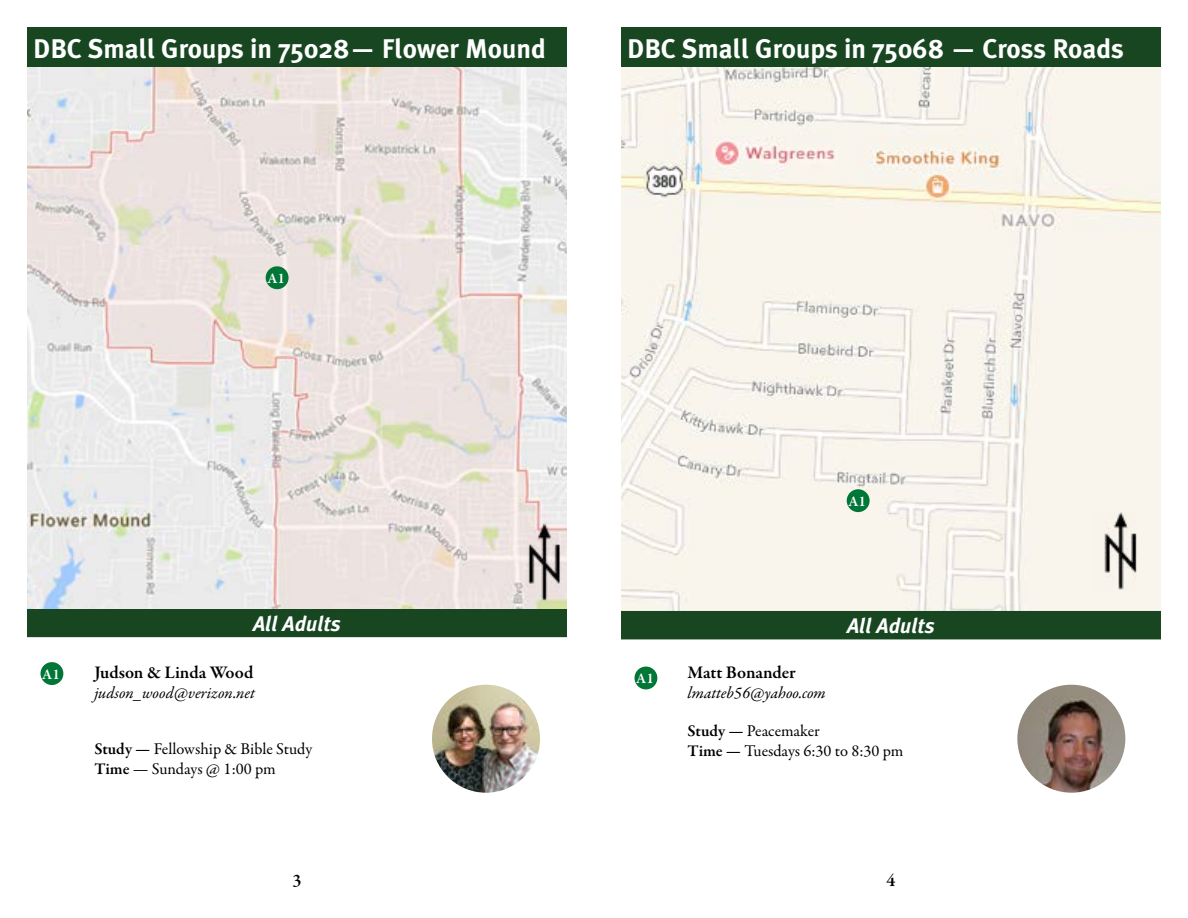
<style>
.page{position:relative;width:1188px;height:918px;background:#fff}
.page>*{position:absolute;margin:0;border:0;box-sizing:border-box;transform-origin:0 0}
.t1{font:700 27px "Meta Plus";color:#fff}
.t2{font:italic 700 21px "Meta Plus";color:#fff}
.t3{font:600 18px "Garamond Premr Pro";letter-spacing:-.005em;color:#000}
.t4{font:16.5px/19.8px "Garamond Premr Pro";color:#000}
.t5{font:italic 16.5px "Garamond Premr Pro";letter-spacing:-.005em;color:#000}
.t6{font:600 15px "Garamond Premr Pro";color:#fff}
.s1{font-weight:600}
</style>
<div class="page">
<div style="left:28px;top:28px;width:538px;height:38px;background:#174621"></div>
<div style="left:27px;top:27px;width:540px;height:40px;border:2px solid #174621"></div>
<div style="left:622px;top:28px;width:538px;height:38px;background:#174621"></div>
<div style="left:621px;top:27px;width:540px;height:40px;border:2px solid #174621"></div>
<img style="left:621px;top:67px;width:540px;height:544px">
<div style="left:847px;top:489px;width:23px;height:23px;background:#007637;border-radius:50%"></div>
<img style="left:1094px;top:512px;width:43px;height:78px">
<div style="left:622px;top:612px;width:538px;height:27px;background:#174621"></div>
<div style="left:621px;top:611px;width:540px;height:28px;border:2px solid #174621"></div>
<img style="left:1017px;top:685px;width:108px;height:108px;border-radius:54px">
<div style="left:635px;top:667px;width:22px;height:22px;background:#007637;border-radius:50%"></div>
<div style="left:28px;top:609px;width:538px;height:27px;background:#174621"></div>
<div style="left:27px;top:609px;width:540px;height:28px;border:2px solid #174621"></div>
<img style="left:432px;top:685px;width:108px;height:108px;border-radius:54px">
<div style="left:41px;top:662px;width:22px;height:23px;background:#007637;border-radius:50%"></div>
<img style="left:27px;top:67px;width:540px;height:542px">
<img style="left:527px;top:523px;width:35px;height:78px">
<div style="left:266px;top:266px;width:23px;height:23px;background:#007637;border-radius:50%"></div>
<h1 class="t1" style="left:33px;top:33px;width:514px">DBC Small Groups in 75028— Flower Mound</h1>
<h1 class="t1" style="left:627px;top:33px;width:498px">DBC Small Groups in 75068 — Cross Roads</h1>
<p class="t6" style="left:267px;top:269px;width:19px">A1</p>
<p class="t6" style="left:848px;top:492px;width:19px">A1</p>
<p class="t6" style="left:42px;top:665px;width:19px">A1</p>
<p class="t2" style="left:253px;top:612px;width:89px">All Adults</p>
<p class="t3" style="left:94px;top:662px;width:160px">Judson &amp; Linda Wood</p>
<p class="t5" style="left:94px;top:683px;width:162px">judson_wood@verizon.net</p>
<p class="t4" style="left:94px;top:739px;width:219px"><span class="s1">Study —</span> Fellowship &amp; Bible Study<br><span class="s1">Time</span> — Sundays @ 1:00 pm</p>
<p class="t6" style="left:636px;top:670px;width:19px">A1</p>
<p class="t2" style="left:847px;top:614px;width:89px">All Adults</p>
<p class="t3" style="left:688px;top:662px;width:109px">Matt Bonander</p>
<p class="t5" style="left:688px;top:683px;width:140px">lmatteb56@yahoo.com</p>
<p class="t4" style="left:688px;top:721px;width:217px"><span class="s1">Study —</span> Peacemaker<br><span class="s1">Time —</span> Tuesdays 6:30 to 8:30 pm</p>
<p class="t3" style="left:293px;top:869px;width:10px">3</p>
<p class="t3" style="left:887px;top:869px;width:10px">4</p>
</div>
